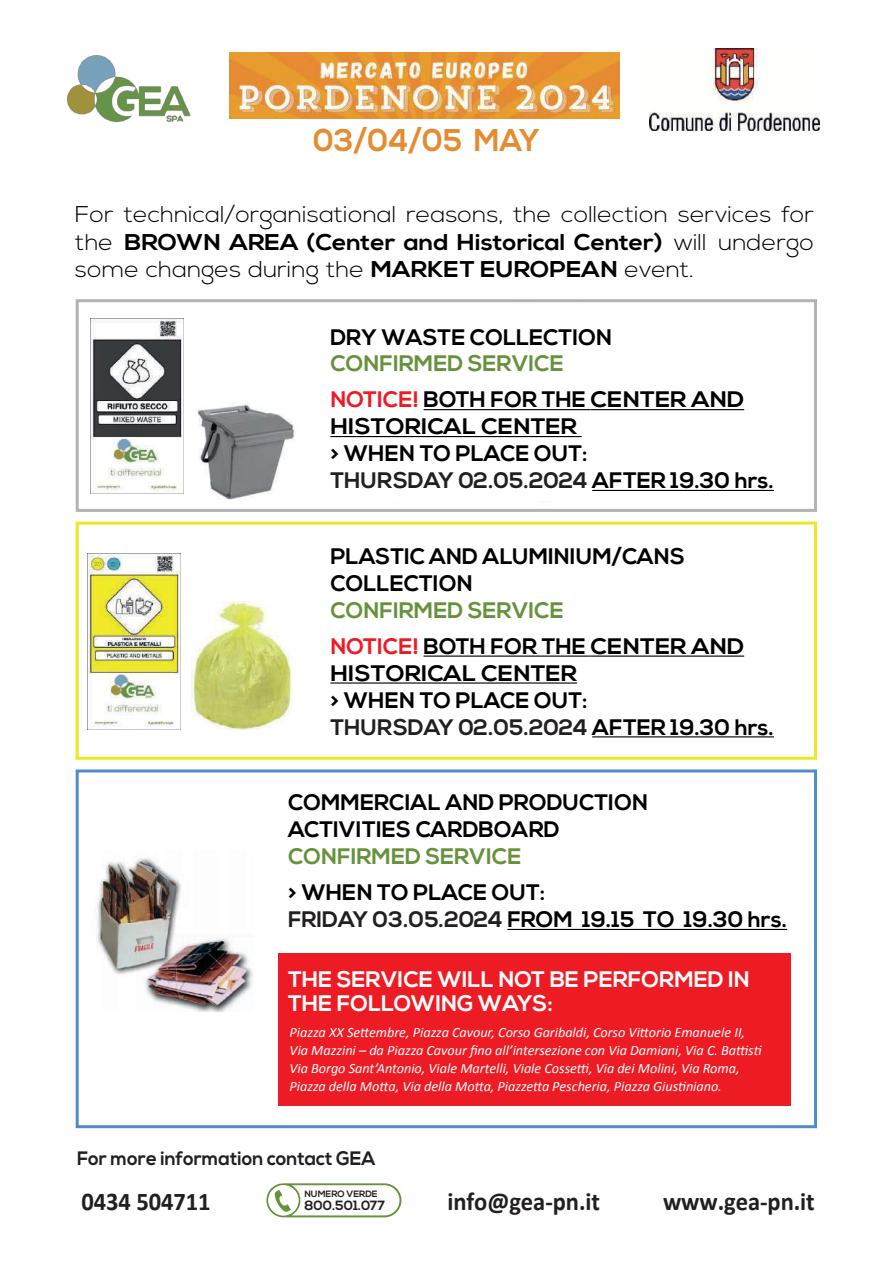
<style>
.page{position:relative;width:893px;height:1263px;background:#fff}
.page>*{position:absolute;margin:0;border:0;box-sizing:border-box;transform-origin:0 0}
.t1{font:700 31.35px "Nexa";color:#e58c31;scale:.95 1}
.t2{font:700 25.65px "Calibri";letter-spacing:-.005em;color:#221f1f;scale:.96 1}
.t3{font:300 22.8px/27.3px "Nexa";color:#000;text-align:justify;scale:1.08 1}
.t4{font:700 22.5px/27px "Nexa";color:#000}
.t5{font:700 22.5px/27px "Nexa";color:#000;scale:1.08 1}
.t6{font:700 22.5px/24px "Nexa";color:#fff}
.t7{font:700 22.5px "Nexa";color:#67923c}
.t8{font:700 19.5px "Nexa";letter-spacing:-.005em;color:#221f1f;scale:.96 1}
.t9{font:italic 14.25px/18px "Calibri";color:#fff}
.t10{font:700 13.35px "Nexa";color:#221f1f}
.t11{font:700 9.15px "Nexa";color:#221f1f}
.s1{font-weight:700}
.s2{color:#67923c}
.s3{color:#ed1c24}
.s4{color:#221f1f}
</style>
<div class="page">
<img style="left:87px;top:553px;width:93px;height:176px">
<img style="left:192px;top:602px;width:99px;height:127px">
<div style="left:76px;top:522px;width:741px;height:238px;border:3px solid #eee821"></div>
<div style="left:76px;top:769px;width:741px;height:359px;border:3px solid #518bc8"></div>
<img style="left:96px;top:858px;width:157px;height:153px">
<svg style="left:266px;top:1183px;width:135px;height:34px"></svg>
<img style="left:197px;top:402px;width:98px;height:98px">
<hr style="left:424px;top:409px;width:166px;height:1px;background:#000">
<hr style="left:590px;top:409px;width:154px;height:1px;background:#000">
<hr style="left:330px;top:436px;width:247px;height:1px;background:#000">
<hr style="left:592px;top:490px;width:182px;height:1px;background:#000">
<hr style="left:424px;top:655px;width:166px;height:2px;background:#000">
<hr style="left:590px;top:655px;width:154px;height:2px;background:#000">
<hr style="left:330px;top:682px;width:247px;height:2px;background:#000">
<hr style="left:592px;top:736px;width:182px;height:1px;background:#000">
<div style="left:76px;top:299px;width:741px;height:213px;border:3px solid #b1b3b6"></div>
<div style="left:278px;top:953px;width:513px;height:153px;background:#ed1c24"></div>
<hr style="left:507px;top:929px;width:280px;height:1px;background:#000">
<img style="left:67px;top:55px;width:124px;height:67px">
<img style="left:649px;top:49px;width:170px;height:81px">
<img style="left:229px;top:53px;width:390px;height:65px">
<img style="left:91px;top:318px;width:93px;height:176px">
<h1 class="t1" style="left:313px;top:125px;width:240px">03/04/05 MAY</h1>
<h3 class="t3" style="left:75px;top:204px;width:686px">For technical/organisational reasons, the collection services for the <span class="s1">BROWN AREA (Center and Historical Center)</span> will undergo some changes during the <span class="s1">MARKET EUROPEAN</span> event.</h3>
<h3 class="t4" style="left:330px;top:323px;width:283px">DRY WASTE COLLECTION</h3>
<h3 class="t4" style="left:330px;top:346px;width:415px;line-height:35.8px"><span class="s2">CONFIRMED SERVICE<br></span><span class="s3">NOTICE!</span> BOTH FOR THE CENTER AND</h3>
<h3 class="t5" style="left:330px;top:413px;width:412px">HISTORICAL CENTER<br>&gt; WHEN TO PLACE OUT:<br><span class="s4">THURSDAY 02.05.2024</span> AFTER 19.30 hrs.</h3>
<h3 class="t4" style="left:330px;top:543px;width:356px">PLASTIC AND ALUMINIUM/CANS<br>COLLECTION</h3>
<h3 class="t4" style="left:330px;top:592px;width:415px;line-height:35.8px"><span class="s2">CONFIRMED SERVICE<br></span><span class="s3">NOTICE!</span> BOTH FOR THE CENTER AND</h3>
<h3 class="t5" style="left:330px;top:659px;width:412px">HISTORICAL CENTER<br>&gt; WHEN TO PLACE OUT:<br><span class="s4">THURSDAY 02.05.2024</span> AFTER 19.30 hrs.</h3>
<h3 class="t4" style="left:288px;top:789px;width:362px">COMMERCIAL AND PRODUCTION<br>ACTIVITIES CARDBOARD</h3>
<h3 class="t7" style="left:288px;top:846px;width:235px">CONFIRMED SERVICE</h3>
<h3 class="t4" style="left:288px;top:879px;width:501px">&gt; WHEN TO PLACE OUT:<br><span class="s4">FRIDAY 03.05.2024</span> FROM 19.15 TO 19.30 hrs.</h3>
<h3 class="t6" style="left:288px;top:967px;width:463px">THE SERVICE WILL NOT BE PERFORMED IN<br>THE FOLLOWING WAYS:</h3>
<p class="t9" style="left:290px;top:1024px;width:474px">Piazza XX Settembre, Piazza Cavour, Corso Garibaldi, Corso Vittorio Emanuele II, Via Mazzini ñ da Piazza Cavour fino allíintersezione con Via Damiani, Via C. BatÝsti Via Borgo SantíAntonio, Viale Martelli, Viale CossetÝ, Via dei Molini, Via Roma, Piazza della Motta, Via della Motta, Piazzetta Pescheria, Piazza Giustiniano.</p>
<h3 class="t8" style="left:77px;top:1149px;width:312px">For more information contact GEA</h3>
<h2 class="t2" style="left:81px;top:1192px;width:136px">0434 504711</h2>
<h2 class="t2" style="left:447px;top:1192px;width:160px">info@gea-pn.it</h2>
<h2 class="t2" style="left:663px;top:1192px;width:160px">www.gea-pn.it</h2>
<p class="t11" style="left:304px;top:1189px;width:75px">NUMERO VERDE</p>
<p class="t10" style="left:304px;top:1199px;width:82px">800.501.077</p>
</div>
